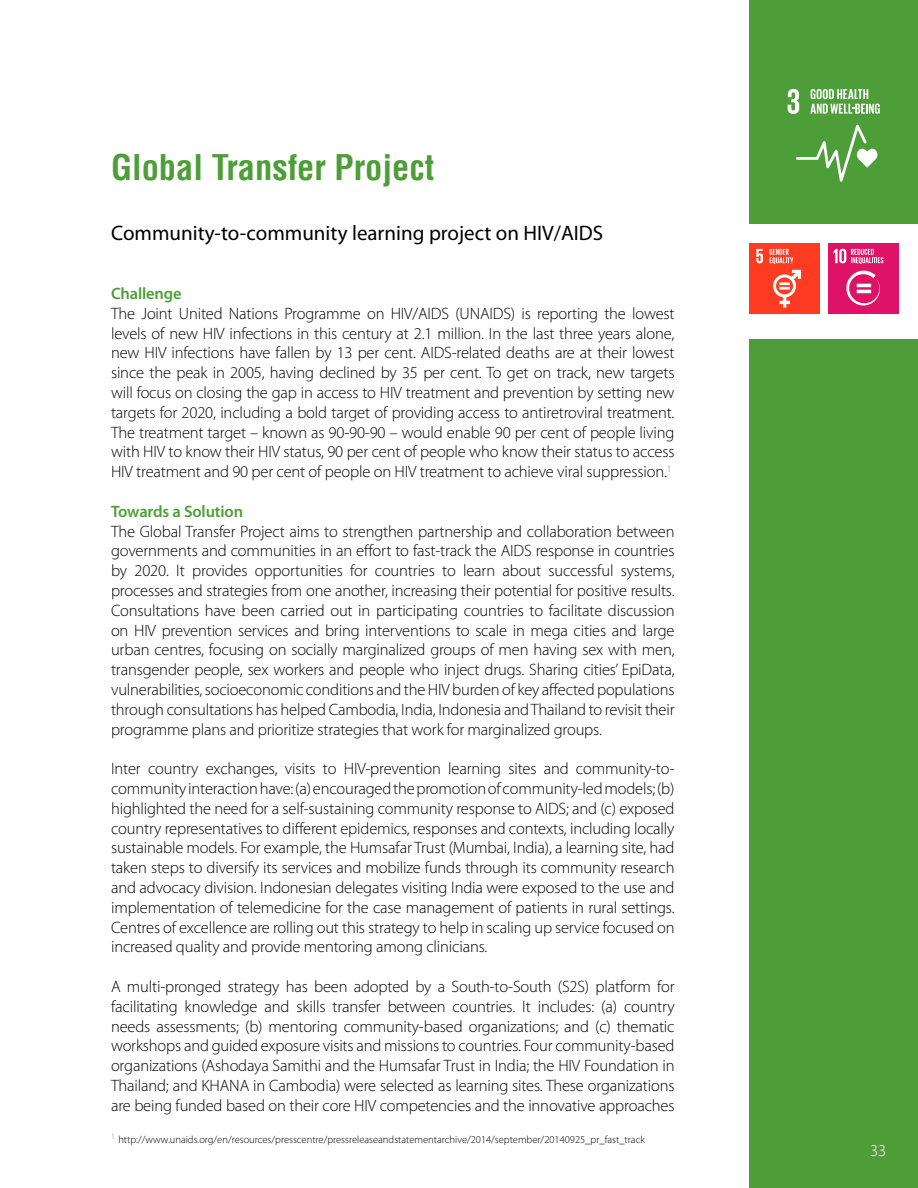
<style>
.page{position:relative;width:918px;height:1188px;background:#fff}
.page>*{position:absolute;margin:0;border:0;box-sizing:border-box;transform-origin:0 0}
.t1{font:700 condensed 34.5px "Helvetica LT";color:#4d9e38}
.t2{font:21px "Myriad Pro";color:#000}
.t3{font:300 16.5px/19.8px "Myriad Pro";letter-spacing:-.01em;color:#000;text-align:justify}
.t4{font:600 16.5px "Myriad Pro";letter-spacing:-.01em;color:#4d9e38}
.t5{font:300 16.5px "Myriad Pro";color:#fff}
.t6{font:300 10.5px "Myriad Pro";color:#000}
</style>
<div class="page">
<div style="left:749px;top:339px;width:169px;height:849px;background:#4d9e38"></div>
<div style="left:749px;top:243px;width:71px;height:71px;background:#ff3b21"></div>
<svg style="left:756px;top:249px;width:7px;height:14px"></svg>
<svg style="left:773px;top:270px;width:28px;height:37px"></svg>
<svg style="left:769px;top:249px;width:24px;height:15px"></svg>
<div style="left:828px;top:243px;width:71px;height:71px;background:#de1266"></div>
<svg style="left:846px;top:270px;width:34px;height:36px"></svg>
<svg style="left:833px;top:249px;width:50px;height:15px"></svg>
<div style="left:749px;top:0;width:169px;height:224px;background:#4d9e38"></div>
<svg style="left:788px;top:89px;width:11px;height:25px"></svg>
<svg style="left:796px;top:125px;width:81px;height:57px"></svg>
<svg style="left:810px;top:89px;width:70px;height:25px"></svg>
<h1 class="t1" style="left:111px;top:146px;width:325px">Global Transfer Project</h1>
<p class="t2" style="left:111px;top:220px;width:494px">Community-to-community learning project on HIV/AIDS</p>
<p class="t4" style="left:111px;top:283px;width:72px">Challenge</p>
<p class="t3" style="left:111px;top:303px;width:565px">The Joint United Nations Programme on HIV/AIDS (UNAIDS) is reporting the lowest levels of new HIV infections in this century at 2.1 million. In the last three years alone, new HIV infections have fallen by 13 per cent. AIDS-related deaths are at their lowest since the peak in 2005, having declined by 35 per cent. To get on track, new targets will focus on closing the gap in access to HIV treatment and prevention by setting new targets for 2020, including a bold target of providing access to antiretroviral treatment.<br>The treatment target – known as 90-90-90 – would enable 90 per cent of people living with HIV to know their HIV status, 90 per cent of people who know their status to access HIV treatment and 90 per cent of people on HIV treatment to achieve viral suppression.<sup>1</sup></p>
<p class="t4" style="left:111px;top:501px;width:134px">Towards a Solution</p>
<p class="t3" style="left:111px;top:521px;width:565px">The Global Transfer Project aims to strengthen partnership and collaboration between governments and communities in an effort to fast-track the AIDS response in countries by 2020. It provides opportunities for countries to learn about successful systems, processes and strategies from one another, increasing their potential for positive results.<br>Consultations have been carried out in participating countries to facilitate discussion on HIV prevention services and bring interventions to scale in mega cities and large urban centres, focusing on socially marginalized groups of men having sex with men, transgender people, sex workers and people who inject drugs. Sharing cities’ EpiData, vulnerabilities, socioeconomic conditions and the HIV burden of key affected populations through consultations has helped Cambodia, India, Indonesia and Thailand to revisit their programme plans and prioritize strategies that work for marginalized groups.</p>
<p class="t3" style="left:111px;top:759px;width:565px">Inter country exchanges, visits to HIV-prevention learning sites and community-to&shy;community interaction have: (a) encouraged the promotion of community-led models; (b) highlighted the need for a self-sustaining community response to AIDS; and (c) exposed country representatives to different epidemics, responses and contexts, including locally sustainable models. For example, the Humsafar Trust (Mumbai, India), a learning site, had taken steps to diversify its services and mobilize funds through its community research and advocacy division. Indonesian delegates visiting India were exposed to the use and implementation of telemedicine for the case management of patients in rural settings.<br>Centres of excellence are rolling out this strategy to help in scaling up service focused on increased quality and provide mentoring among clinicians.</p>
<p class="t3" style="left:111px;top:976px;width:565px">A multi-pronged strategy has been adopted by a South-to-South (S2S) platform for facilitating knowledge and skills transfer between countries. It includes: (a) country needs assessments; (b) mentoring community-based organizations; and (c) thematic workshops and guided exposure visits and missions to countries. Four community-based organizations (Ashodaya Samithi and the Humsafar Trust in India; the HIV Foundation in Thailand; and KHANA in Cambodia) were selected as learning sites. These organizations are being funded based on their core HIV competencies and the innovative approaches</p>
<p class="t6" style="left:111px;top:1134px;width:535px"><sup>1</sup> http://www.unaids.org/en/resources/presscentre/pressreleaseandstatementarchive/2014/september/20140925_pr_fast_track</p>
<p class="t5" style="left:870px;top:1140px;width:18px">33</p>
</div>
